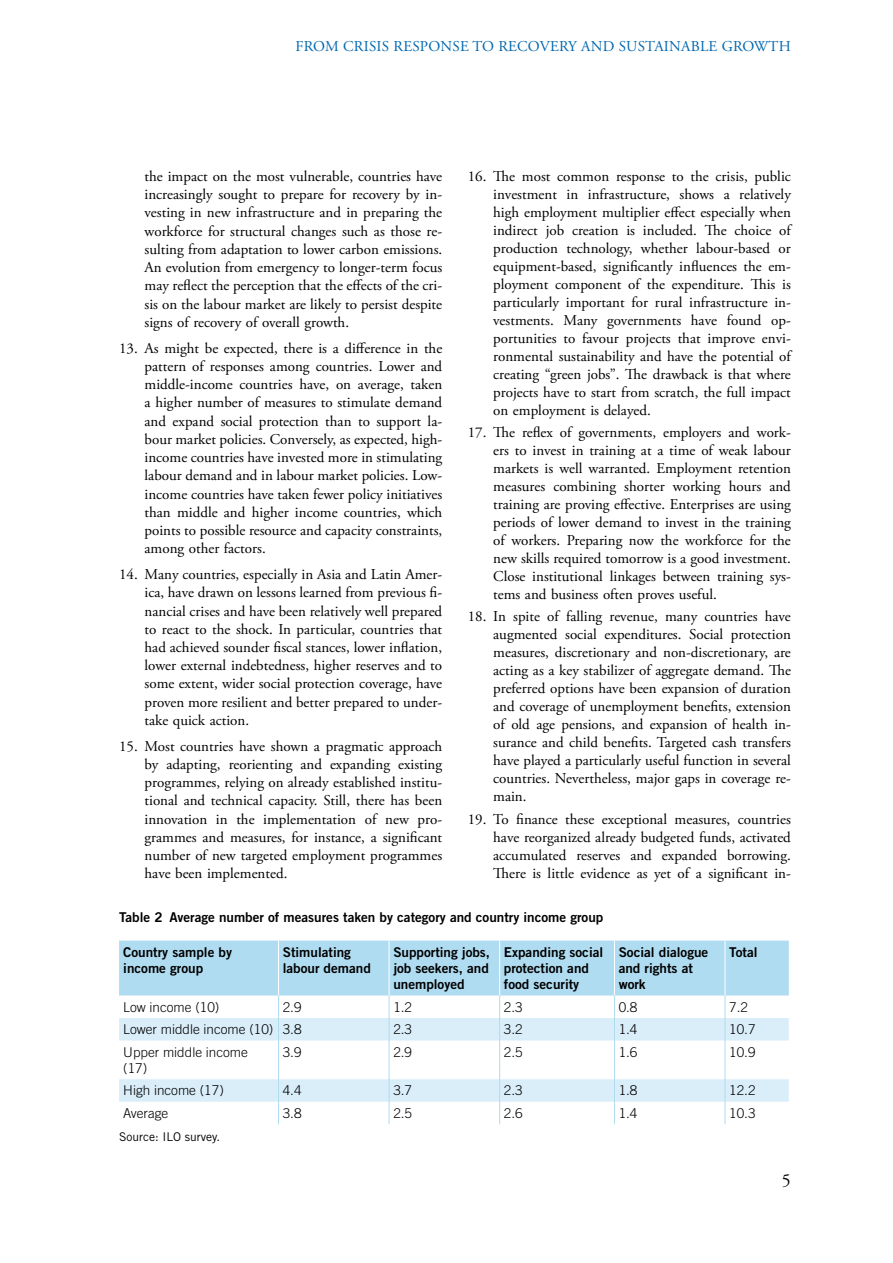
<style>
.page{position:relative;width:893px;height:1263px;background:#fff}
.page>*{position:absolute;margin:0;border:0;box-sizing:border-box;transform-origin:0 0}
.t1{font:18px "Adobe Garamond Pro";color:#000}
.t2{font:15px/18px "Adobe Garamond Pro";color:#000;text-align:justify}
.t3{font:15px "Adobe Garamond Pro";letter-spacing:.015em;color:#0067af}
.t4{font:13.5px/16.2px "Trade Gothic LT Std Bd 2";color:#000}
.t5{font:300 13.5px/16.2px "Trade Gothic LT Std";color:#000}
.t6{font:12px "Trade Gothic LT Std";color:#000}
</style>
<div class="page">
<svg style="left:119px;top:1040px;width:670px;height:62px"></svg>
<svg style="left:119px;top:940px;width:670px;height:100px"></svg>
<hr style="left:278px;top:1040px;width:1px;height:39px;background:#afdcf1">
<hr style="left:389px;top:1040px;width:1px;height:39px;background:#afdcf1">
<hr style="left:499px;top:1040px;width:1px;height:39px;background:#afdcf1">
<hr style="left:614px;top:1040px;width:1px;height:39px;background:#afdcf1">
<hr style="left:725px;top:1040px;width:1px;height:39px;background:#afdcf1">
<svg style="left:278px;top:1079px;width:1px;height:45px"></svg>
<svg style="left:389px;top:1079px;width:1px;height:45px"></svg>
<svg style="left:499px;top:1079px;width:1px;height:45px"></svg>
<svg style="left:614px;top:1079px;width:1px;height:45px"></svg>
<svg style="left:725px;top:1079px;width:1px;height:45px"></svg>
<p class="t3" style="left:295px;top:37px;width:497px">f rom crisis response to recovery and sustainable growth</p>
<p class="t2" style="left:493px;top:168px;width:299px;text-indent:-26px">16. The most common response to the crisis, public investment in infrastructure, shows a relatively high employment multiplier effect especially when indirect job creation is included. The choice of production technology, whether labour-based or equipment-based, significantly influences the em&shy;ployment component of the expenditure. This is particularly important for rural infrastructure in&shy;vestments. Many governments have found op&shy;portunities to favour projects that improve envi&shy;ronmental sustainability and have the potential of creating “green jobs”. The drawback is that where projects have to start from scratch, the full impact on employment is delayed.</p>
<p class="t2" style="left:493px;top:424px;width:299px;text-indent:-26px">17. The reflex of governments, employers and work&shy;ers to invest in training at a time of weak labour markets is well warranted. Employment retention measures combining shorter working hours and training are proving effective. Enterprises are using periods of lower demand to invest in the training of workers. Preparing now the workforce for the new skills required tomorrow is a good investment.<br>Close institutional linkages between training sys&shy;tems and business often proves useful.</p>
<p class="t2" style="left:493px;top:608px;width:299px;text-indent:-26px">18. In spite of falling revenue, many countries have augmented social expenditures. Social protection measures, discretionary and non-discretionary, are acting as a key stabilizer of aggregate demand. The preferred options have been expansion of duration and coverage of unemployment benefits, extension of old age pensions, and expansion of health in&shy;surance and child benefits. Targeted cash transfers have played a particularly useful function in several countries. Nevertheless, major gaps in coverage re&shy;main.</p>
<p class="t2" style="left:493px;top:810px;width:299px;text-indent:-26px">19. To finance these exceptional measures, countries have reorganized already budgeted funds, activated accumulated reserves and expanded borrowing.<br>There is little evidence as yet of a significant in-</p>
<p class="t4" style="left:119px;top:909px;width:486px">Table 2 Average number of measures taken by category and country income group</p>
<p class="t4" style="left:123px;top:943px;width:110px">Country sample by income group</p>
<p class="t4" style="left:283px;top:943px;width:90px">Stimulating labour demand</p>
<p class="t4" style="left:393px;top:943px;width:98px;text-align:justify">Supporting jobs, job seekers, and unemployed</p>
<p class="t4" style="left:504px;top:943px;width:101px">Expanding social protection and food security</p>
<p class="t4" style="left:619px;top:943px;width:91px">Social dialogue and rights at work</p>
<p class="t4" style="left:729px;top:943px;width:30px">Total</p>
<p class="t5" style="left:123px;top:998px;width:98px">Low income (10)</p>
<p class="t5" style="left:283px;top:998px;width:20px">2.9</p>
<p class="t5" style="left:393px;top:998px;width:20px">1.2</p>
<p class="t5" style="left:504px;top:998px;width:20px">2.3</p>
<p class="t5" style="left:619px;top:998px;width:20px">0.8</p>
<p class="t5" style="left:729px;top:998px;width:20px">7.2</p>
<p class="t5" style="left:123px;top:1021px;width:180px">Lower middle income (10) 3.8</p>
<p class="t5" style="left:393px;top:1021px;width:20px">2.3</p>
<p class="t5" style="left:504px;top:1021px;width:20px">3.2</p>
<p class="t5" style="left:619px;top:1021px;width:20px">1.4</p>
<p class="t5" style="left:729px;top:1021px;width:28px">10.7</p>
<p class="t5" style="left:123px;top:1043px;width:126px">Upper middle income (17)</p>
<p class="t5" style="left:283px;top:1043px;width:20px">3.9</p>
<p class="t5" style="left:393px;top:1043px;width:20px">2.9</p>
<p class="t5" style="left:504px;top:1043px;width:20px">2.5</p>
<p class="t5" style="left:619px;top:1043px;width:20px">1.6</p>
<p class="t5" style="left:729px;top:1043px;width:28px">10.9</p>
<p class="t5" style="left:123px;top:1082px;width:102px">High income (17)</p>
<p class="t5" style="left:283px;top:1082px;width:20px">4.4</p>
<p class="t5" style="left:393px;top:1082px;width:20px">3.7</p>
<p class="t5" style="left:504px;top:1082px;width:20px">2.3</p>
<p class="t5" style="left:619px;top:1082px;width:20px">1.8</p>
<p class="t5" style="left:729px;top:1082px;width:28px">12.2</p>
<p class="t5" style="left:123px;top:1105px;width:46px">Average</p>
<p class="t5" style="left:283px;top:1105px;width:20px">3.8</p>
<p class="t5" style="left:393px;top:1105px;width:20px">2.5</p>
<p class="t5" style="left:504px;top:1105px;width:20px">2.6</p>
<p class="t5" style="left:619px;top:1105px;width:20px">1.4</p>
<p class="t5" style="left:729px;top:1105px;width:28px">10.3</p>
<p class="t6" style="left:119px;top:1129px;width:103px">Source: ILO survey.</p>
<p class="t2" style="left:145px;top:168px;width:299px">the impact on the most vulnerable, countries have increasingly sought to prepare for recovery by in&shy;vesting in new infrastructure and in preparing the workforce for structural changes such as those re&shy;sulting from adaptation to lower carbon emissions.<br>An evolution from emergency to longer-term focus may reflect the perception that the effects of the cri&shy;sis on the labour market are likely to persist despite signs of recovery of overall growth.</p>
<p class="t2" style="left:145px;top:339px;width:299px;text-indent:-26px">13. As might be expected, there is a difference in the pattern of responses among countries. Lower and middle-income countries have, on average, taken a higher number of measures to stimulate demand and expand social protection than to support la&shy;bour market policies. Conversely, as expected, high&shy;income countries have invested more in stimulating labour demand and in labour market policies. Low&shy;income countries have taken fewer policy initiatives than middle and higher income countries, which points to possible resource and capacity constraints, among other factors.</p>
<p class="t2" style="left:145px;top:566px;width:299px;text-indent:-25px">14. Many countries, especially in Asia and Latin Amer&shy;ica, have drawn on lessons learned from previous fi&shy;nancial crises and have been relatively well prepared to react to the shock. In particular, countries that had achieved sounder fiscal stances, lower inflation, lower external indebtedness, higher reserves and to some extent, wider social protection coverage, have proven more resilient and better prepared to under&shy;take quick action.</p>
<p class="t2" style="left:145px;top:737px;width:299px;text-indent:-26px">15. Most countries have shown a pragmatic approach by adapting, reorienting and expanding existing programmes, relying on already established institu&shy;tional and technical capacity. Still, there has been innovation in the implementation of new pro&shy;grammes and measures, for instance, a significant number of new targeted employment programmes have been implemented.</p>
<p class="t1" style="left:782px;top:1170px;width:10px">5</p>
</div>
